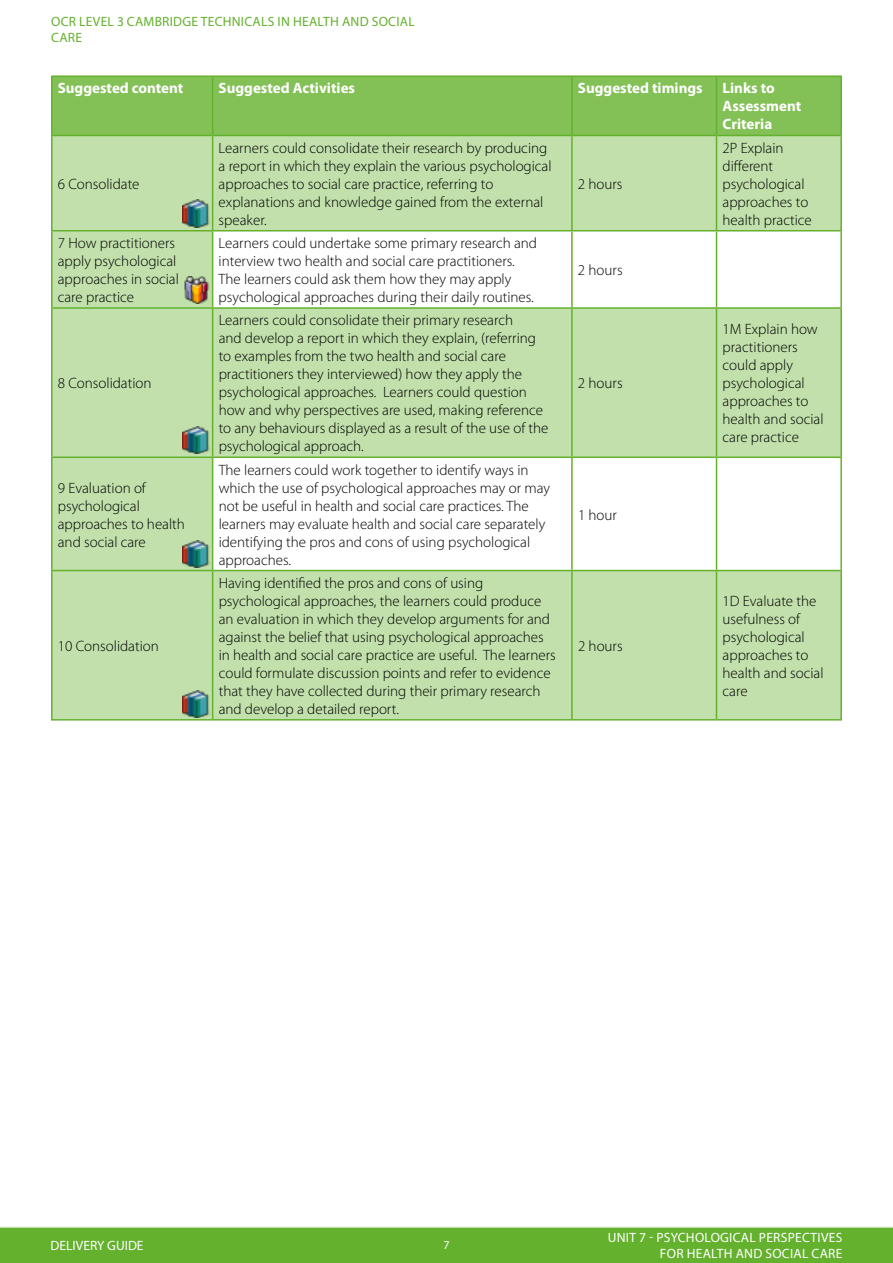
<style>
.page{position:relative;width:893px;height:1263px;background:#fff}
.page>*{position:absolute;margin:0;border:0;box-sizing:border-box;transform-origin:0 0}
.t1{font:300 15px/18px "Myriad Pro";color:#000}
.t2{font:700 15px/18px "Myriad Pro";color:#fff}
.t3{font:13.5px/16.2px "Myriad Pro";letter-spacing:.02em;color:#fff;text-align:right}
.t4{font:13.5px/16.2px "Myriad Pro";letter-spacing:.02em;color:#64b12d}
.t5{font:13.5px "Myriad Pro";color:#fff}
.t6{font:12px "Myriad Pro";color:#fff}
</style>
<div class="page">
<div style="left:0;top:1226px;width:893px;height:37px;background:#64b12d"></div>
<div style="left:53px;top:77px;width:787px;height:58px;background:#83c157"></div>
<svg style="left:53px;top:136px;width:787px;height:583px;fill:#c1e0ab"></svg>
<hr style="left:51px;top:75px;width:162px;height:2px;background:#64b12d">
<hr style="left:51px;top:77px;width:2px;height:58px;background:#64b12d">
<hr style="left:213px;top:75px;width:359px;height:2px;background:#64b12d">
<hr style="left:212px;top:77px;width:1px;height:58px;background:#64b12d">
<hr style="left:572px;top:75px;width:144px;height:2px;background:#64b12d">
<hr style="left:571px;top:77px;width:2px;height:58px;background:#64b12d">
<hr style="left:716px;top:75px;width:126px;height:2px;background:#64b12d">
<hr style="left:716px;top:77px;width:1px;height:58px;background:#64b12d">
<hr style="left:840px;top:77px;width:2px;height:58px;background:#64b12d">
<hr style="left:51px;top:135px;width:162px;height:1px;background:#64b12d">
<hr style="left:51px;top:136px;width:2px;height:94px;background:#64b12d">
<hr style="left:213px;top:135px;width:359px;height:1px;background:#64b12d">
<hr style="left:212px;top:136px;width:1px;height:94px;background:#64b12d">
<hr style="left:572px;top:135px;width:144px;height:1px;background:#64b12d">
<hr style="left:571px;top:136px;width:2px;height:94px;background:#64b12d">
<hr style="left:716px;top:135px;width:126px;height:1px;background:#64b12d">
<hr style="left:716px;top:136px;width:1px;height:94px;background:#64b12d">
<hr style="left:840px;top:136px;width:2px;height:94px;background:#64b12d">
<hr style="left:51px;top:230px;width:162px;height:1px;background:#64b12d">
<hr style="left:51px;top:231px;width:2px;height:76px;background:#64b12d">
<hr style="left:213px;top:230px;width:359px;height:1px;background:#64b12d">
<hr style="left:212px;top:231px;width:1px;height:76px;background:#64b12d">
<hr style="left:572px;top:230px;width:144px;height:1px;background:#64b12d">
<hr style="left:571px;top:231px;width:2px;height:76px;background:#64b12d">
<hr style="left:716px;top:230px;width:126px;height:1px;background:#64b12d">
<hr style="left:716px;top:231px;width:1px;height:76px;background:#64b12d">
<hr style="left:840px;top:231px;width:2px;height:76px;background:#64b12d">
<hr style="left:51px;top:307px;width:162px;height:2px;background:#64b12d">
<hr style="left:51px;top:309px;width:2px;height:147px;background:#64b12d">
<hr style="left:213px;top:307px;width:359px;height:2px;background:#64b12d">
<hr style="left:212px;top:309px;width:1px;height:147px;background:#64b12d">
<hr style="left:572px;top:307px;width:144px;height:2px;background:#64b12d">
<hr style="left:571px;top:309px;width:2px;height:147px;background:#64b12d">
<hr style="left:716px;top:307px;width:126px;height:2px;background:#64b12d">
<hr style="left:716px;top:309px;width:1px;height:147px;background:#64b12d">
<hr style="left:840px;top:309px;width:2px;height:147px;background:#64b12d">
<hr style="left:51px;top:456px;width:162px;height:2px;background:#64b12d">
<hr style="left:51px;top:458px;width:2px;height:112px;background:#64b12d">
<hr style="left:213px;top:456px;width:359px;height:2px;background:#64b12d">
<hr style="left:212px;top:458px;width:1px;height:112px;background:#64b12d">
<hr style="left:572px;top:456px;width:144px;height:2px;background:#64b12d">
<hr style="left:571px;top:458px;width:2px;height:112px;background:#64b12d">
<hr style="left:716px;top:456px;width:126px;height:2px;background:#64b12d">
<hr style="left:716px;top:458px;width:1px;height:112px;background:#64b12d">
<hr style="left:840px;top:458px;width:2px;height:112px;background:#64b12d">
<hr style="left:51px;top:570px;width:162px;height:1px;background:#64b12d">
<hr style="left:51px;top:571px;width:2px;height:148px;background:#64b12d">
<hr style="left:213px;top:570px;width:359px;height:1px;background:#64b12d">
<hr style="left:212px;top:571px;width:1px;height:148px;background:#64b12d">
<hr style="left:572px;top:570px;width:144px;height:1px;background:#64b12d">
<hr style="left:571px;top:571px;width:2px;height:148px;background:#64b12d">
<hr style="left:716px;top:570px;width:126px;height:1px;background:#64b12d">
<hr style="left:716px;top:571px;width:1px;height:148px;background:#64b12d">
<hr style="left:840px;top:571px;width:2px;height:148px;background:#64b12d">
<hr style="left:51px;top:719px;width:162px;height:1px;background:#64b12d">
<hr style="left:213px;top:719px;width:359px;height:1px;background:#64b12d">
<hr style="left:572px;top:719px;width:144px;height:1px;background:#64b12d">
<hr style="left:716px;top:719px;width:126px;height:1px;background:#64b12d">
<img style="left:183px;top:200px;width:27px;height:27px">
<img style="left:184px;top:276px;width:27px;height:28px">
<img style="left:183px;top:426px;width:27px;height:28px">
<img style="left:183px;top:540px;width:27px;height:27px">
<img style="left:183px;top:690px;width:27px;height:28px">
<p class="t4" style="left:51px;top:13px;width:364px">OCR LEVEL 3 CAMBRIDGE TECHNICALS IN HEALTH AND SOCIAL<br>CARE</p>
<p class="t2" style="left:58px;top:79px;width:127px">Suggested content</p>
<p class="t2" style="left:219px;top:79px;width:138px">Suggested Activities</p>
<p class="t2" style="left:578px;top:79px;width:126px">Suggested timings</p>
<p class="t2" style="left:722px;top:79px;width:80px">Links to<br>Assessment<br>Criteria</p>
<p class="t1" style="left:58px;top:175px;width:83px">6 Consolidate</p>
<p class="t1" style="left:219px;top:139px;width:334px">Learners could consolidate their research by producing a report in which they explain the various psychological approaches to social care practice, referring to explanations and knowledge gained from the external speaker.</p>
<p class="t1" style="left:58px;top:234px;width:123px">7 How practitioners apply psychological approaches in social care practice</p>
<p class="t1" style="left:219px;top:234px;width:320px">Learners could undertake some primary research and interview two health and social care practitioners.<br>The learners could ask them how they may apply psychological approaches during their daily routines.</p>
<p class="t1" style="left:58px;top:374px;width:95px">8 Consolidation</p>
<p class="t1" style="left:58px;top:479px;width:129px">9 Evaluation of psychological approaches to health and social care</p>
<p class="t1" style="left:58px;top:637px;width:103px">10 Consolidation</p>
<p class="t1" style="left:219px;top:311px;width:331px">Learners could consolidate their primary research<br>and develop a report in which they explain, (referring to examples from the two health and social care practitioners they interviewed) how they apply the psychological approaches. Learners could question how and why perspectives are used, making reference to any behaviours displayed as a result of the use of the psychological approach.</p>
<p class="t1" style="left:219px;top:461px;width:333px">The learners could work together to identify ways in which the use of psychological approaches may or may not be useful in health and social care practices. The learners may evaluate health and social care separately identifying the pros and cons of using psychological approaches.</p>
<p class="t1" style="left:219px;top:574px;width:338px">Having identified the pros and cons of using psychological approaches, the learners could produce an evaluation in which they develop arguments for and against the belief that using psychological approaches in health and social care practice are useful. The learners could formulate discussion points and refer to evidence that they have collected during their primary research and develop a detailed report.</p>
<p class="t1" style="left:578px;top:175px;width:46px">2 hours</p>
<p class="t1" style="left:578px;top:261px;width:46px">2 hours</p>
<p class="t1" style="left:578px;top:374px;width:46px">2 hours</p>
<p class="t1" style="left:578px;top:506px;width:41px">1 hour</p>
<p class="t1" style="left:578px;top:637px;width:46px">2 hours</p>
<p class="t1" style="left:722px;top:139px;width:91px">2P Explain different psychological approaches to health practice</p>
<p class="t1" style="left:723px;top:320px;width:102px">1M Explain how practitioners could apply psychological approaches to health and social care practice</p>
<p class="t1" style="left:723px;top:592px;width:102px">1D Evaluate the usefulness of psychological approaches to health and social care</p>
<p class="t5" style="left:51px;top:1237px;width:95px">DELIVERY GUIDE</p>
<p class="t6" style="left:443px;top:1237px;width:8px">7</p>
<p class="t3" style="left:608px;top:1229px;width:80px">UNIT 7 - PSYCHOLO</p>
<p class="t3" style="left:660px;top:1229px;width:184px">GICAL PERSPECTIVES<br>FOR HEALTH AND SOCIAL CARE</p>
</div>
